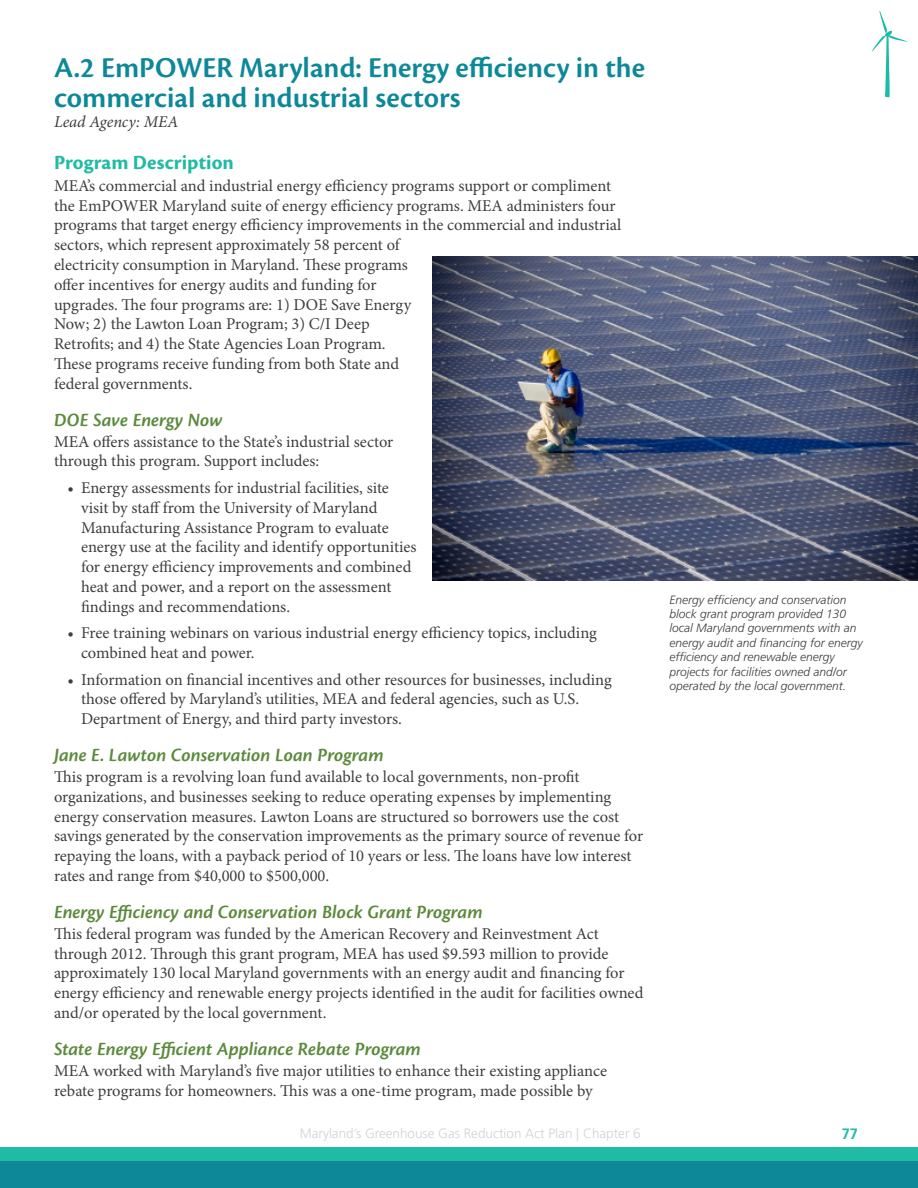
<style>
.page{position:relative;width:918px;height:1188px;background:#fff}
.page>*{position:absolute;margin:0;border:0;box-sizing:border-box;transform-origin:0 0}
.Heading_1A_20pt{font:600 30px/30px "Cronos Pro";color:#0d8899}
.Heading_2{font:700 21px "Cronos Pro";letter-spacing:.005em;color:#1fbba4}
.Heading_3{font:italic 600 19.5px "Cronos Pro";color:#5b8a3c}
.t1{font:16.5px/19.8px "Minion Pro";color:#3e3e3f}
.t2{font:italic 16.5px "Minion Pro";color:#3e3e3f}
.t3{font:700 15px "Frutiger LT Std";color:#1fbba4}
.t4{font:300 13.5px "Frutiger LT Std";color:#d1d2d4}
.Photo_legend{font:italic 300 12px/14.4px "Frutiger LT Std";color:#3e3e3f}
</style>
<div class="page">
<div style="left:0;top:1148px;width:918px;height:40px;background:#0d8899"></div>
<div style="left:0;top:1148px;width:918px;height:13px;background:#1fbba4"></div>
<img style="left:432px;top:256px;width:486px;height:324px">
<svg style="left:872px;top:11px;width:35px;height:86px"></svg>
<p class="Heading_1A_20pt" style="left:54px;top:53px;width:593px">A.2 EmPOWER Maryland: Energy efficiency in the commercial and industrial sectors</p>
<p class="t2" style="left:54px;top:111px;width:126px">Lead Agency: MEA</p>
<p class="Heading_2" style="left:54px;top:150px;width:182px">Program Description</p>
<p class="t1" style="left:54px;top:176px;width:569px">MEA’s commercial and industrial energy efficiency programs support or compliment the EmPOWER Maryland suite of energy efficiency programs. MEA administers four programs that target energy efficiency improvements in the commercial and industrial sectors, which represent approximately 58 percent of<br>electricity consumption in Maryland. These programs<br>offer incentives for energy audits and funding for<br>upgrades. The four programs are: 1) DOE Save Energy<br>Now; 2) the Lawton Loan Program; 3) C/I Deep<br>Retrofits; and 4) the State Agencies Loan Program.<br>These programs receive funding from both State and<br>federal governments.</p>
<p class="Heading_3" style="left:54px;top:408px;width:170px">DOE Save Energy Now</p>
<p class="t1" style="left:54px;top:432px;width:341px">MEA offers assistance to the State’s industrial sector through this program. Support includes:</p>
<p class="t1" style="left:81px;top:478px;width:337px;text-indent:-14px">• Energy assessments for industrial facilities, site visit by staff from the University of Maryland Manufacturing Assistance Program to evaluate energy use at the facility and identify opportunities for energy efficiency improvements and combined heat and power, and a report on the assessment findings and recommendations.</p>
<p class="t1" style="left:81px;top:623px;width:518px;text-indent:-14px">• Free training webinars on various industrial energy efficiency topics, including combined heat and power.</p>
<p class="t1" style="left:81px;top:670px;width:532px;text-indent:-14px">• Information on financial incentives and other resources for businesses, including those offered by Maryland’s utilities, MEA and federal agencies, such as U.S.<br>Department of Energy, and third party investors.</p>
<p class="Heading_3" style="left:54px;top:744px;width:331px">Jane E. Lawton Conservation Loan Program</p>
<p class="t1" style="left:54px;top:767px;width:591px">This program is a revolving loan fund available to local governments, non-profit organizations, and businesses seeking to reduce operating expenses by implementing energy conservation measures. Lawton Loans are structured so borrowers use the cost savings generated by the conservation improvements as the primary source of revenue for repaying the loans, with a payback period of 10 years or less. The loans have low interest rates and range from $40,000 to $500,000.</p>
<p class="Heading_3" style="left:54px;top:901px;width:430px">Energy Efficiency and Conservation Block Grant Program</p>
<p class="t1" style="left:54px;top:924px;width:591px">This federal program was funded by the American Recovery and Reinvestment Act through 2012. Through this grant program, MEA has used $9.593 million to provide approximately 130 local Maryland governments with an energy audit and financing for energy efficiency and renewable energy projects identified in the audit for facilities owned and/or operated by the local government.</p>
<p class="Heading_3" style="left:54px;top:1038px;width:369px">State Energy Efficient Appliance Rebate Program</p>
<p class="t1" style="left:54px;top:1061px;width:555px">MEA worked with Maryland’s five major utilities to enhance their existing appliance rebate programs for homeowners. This was a one-time program, made possible by</p>
<p class="Photo_legend" style="left:670px;top:592px;width:195px">Energy efficiency and conservation block grant program provided 130 local Maryland governments with an energy audit and financing for energy efficiency and renewable energy projects for facilities owned and/or operated by the local government.</p>
<p class="t4" style="left:300px;top:1126px;width:343px">Maryland’s Greenhouse Gas Reduction Act Plan | Chapter 6</p>
<p class="t3" style="left:842px;top:1125px;width:18px">77</p>
</div>
